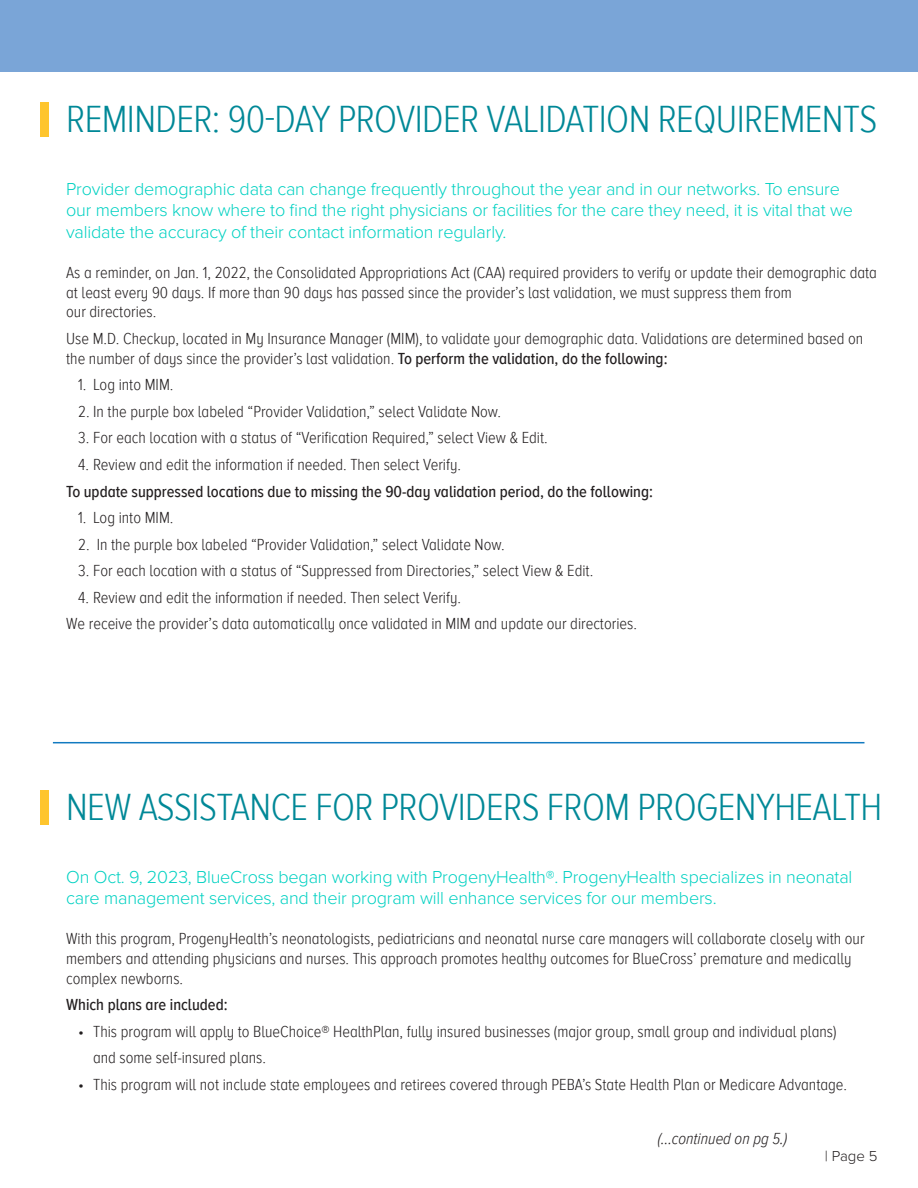
<style>
.page{position:relative;width:918px;height:1188px;background:#fff}
.page>*{position:absolute;margin:0;border:0;box-sizing:border-box;transform-origin:0 0}
.t1{font:300 39px "Proxima Nova A Cond";letter-spacing:-.015em;color:#008897}
.t2{font:300 18px/21.6px "Proxima Nova";letter-spacing:-.01em;color:#00d1c2}
.t3{font:300 16.5px/19.8px "Proxima Nova A Cond";color:#231f20}
.t4{font:500 16.5px "Proxima Nova A Cond";color:#231f20}
.t5{font:italic 300 16.5px "Proxima Nova A Cond";color:#231f20}
.t6{font:300 15px "Proxima Nova";color:#231f20}
.s1{font-weight:500}
</style>
<div class="page">
<div style="left:0;top:0;width:918px;height:72px;background:#7aa5d7"></div>
<hr style="left:53px;top:742px;width:811px;height:1px;background:#127ac0">
<div style="left:40px;top:102px;width:9px;height:34px;background:#fec52e"></div>
<div style="left:40px;top:790px;width:9px;height:34px;background:#fec52e"></div>
<h1 class="t1" style="left:66px;top:98px;width:813px">REMINDER: 90-DAY PROVIDER VALIDATION REQUIREMENTS</h1>
<p class="t2" style="left:66px;top:178px;width:788px">Provider demographic data can change frequently throughout the year and in our networks. To ensure our members know where to find the right physicians or facilities for the care they need, it is vital that we validate the accuracy of their contact information regularly.</p>
<p class="t3" style="left:66px;top:263px;width:812px">As a reminder, on Jan. 1, 2022, the Consolidated Appropriations Act (CAA) required providers to verify or update their demographic data at least every 90 days. If more than 90 days has passed since the provider’s last validation, we must suppress them from<br>our directories.</p>
<p class="t3" style="left:66px;top:329px;width:799px">Use M.D. Checkup, located in My Insurance Manager (MIM), to validate your demographic data. Validations are determined based on the number of days since the provider’s last validation. <span class="s1">To perform the validation, do the following:</span></p>
<p class="t3" style="left:78px;top:375px;width:97px">1. Log into MIM.</p>
<p class="t3" style="left:78px;top:402px;width:424px">2. In the purple box labeled “Provider Validation,” select Validate Now.</p>
<p class="t3" style="left:78px;top:428px;width:471px">3. For each location with a status of “Verification Required,” select View &amp; Edit.</p>
<p class="t3" style="left:78px;top:455px;width:384px">4. Review and edit the information if needed. Then select Verify.</p>
<p class="t4" style="left:66px;top:482px;width:588px">To update suppressed locations due to missing the 90-day validation period, do the following:</p>
<p class="t3" style="left:78px;top:508px;width:97px">1. Log into MIM.</p>
<p class="t3" style="left:78px;top:535px;width:428px">2. In the purple box labeled “Provider Validation,” select Validate Now.</p>
<p class="t3" style="left:78px;top:561px;width:517px">3. For each location with a status of “Suppressed from Directories,” select View &amp; Edit.</p>
<p class="t3" style="left:66px;top:584px;width:572px;line-height:26.5px;text-indent:12px">4. Review and edit the information if needed. Then select Verify.<br>We receive the provider’s data automatically once validated in MIM and update our directories.</p>
<h1 class="t1" style="left:66px;top:786px;width:818px">NEW ASSISTANCE FOR PROVIDERS FROM PROGENYHEALTH</h1>
<p class="t2" style="left:66px;top:866px;width:788px">On Oct. 9, 2023, BlueCross began working with ProgenyHealth®. ProgenyHealth specializes in neonatal care management services, and their program will enhance services for our members.</p>
<p class="t3" style="left:66px;top:929px;width:800px">With this program, ProgenyHealth’s neonatologists, pediatricians and neonatal nurse care managers will collaborate closely with our members and attending physicians and nurses. This approach promotes healthy outcomes for BlueCross’ premature and medically complex newborns.</p>
<p class="t4" style="left:66px;top:996px;width:163px">Which plans are included:</p>
<p class="t3" style="left:93px;top:1018px;width:745px;line-height:26.5px;text-indent:-15px">• This program will apply to BlueChoice® HealthPlan, fully insured businesses (major group, small group and individual plans) and some self-insured plans.</p>
<p class="t3" style="left:78px;top:1075px;width:770px">• This program will not include state employees and retirees covered through PEBA’s State Health Plan or Medicare Advantage.</p>
<p class="t5" style="left:658px;top:1129px;width:131px">(...continued on pg 5.)</p>
<p class="t6" style="left:825px;top:1148px;width:54px">| Page 5</p>
</div>
